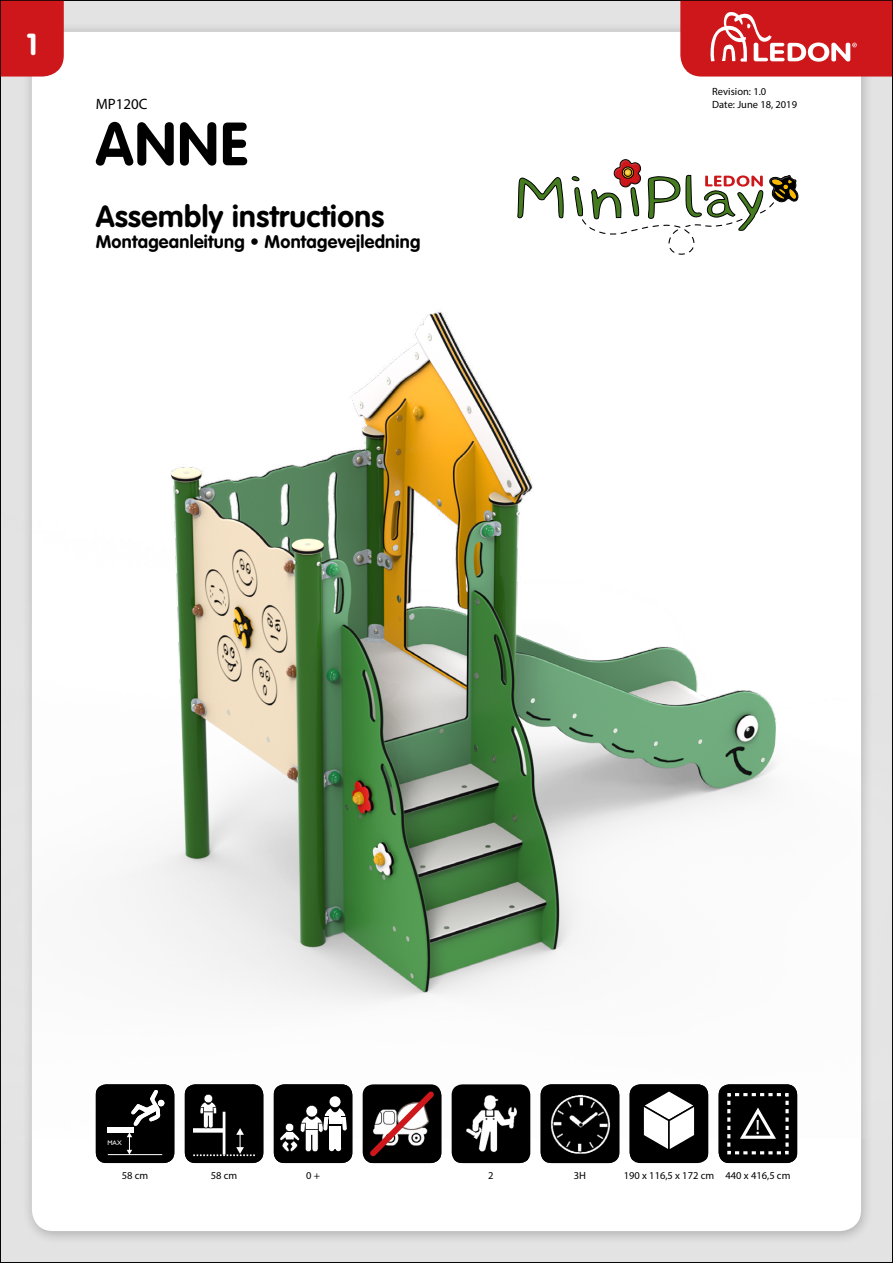
<style>
.page{position:relative;width:893px;height:1263px;background:#e3e3e3}
.page>*{position:absolute;margin:0;border:0;box-sizing:border-box;transform-origin:0 0}
.t1{font:700 60px "VAG Rounded Std";color:#000}
.t2{font:700 30px "VAG Rounded Std";letter-spacing:.015em;color:#000}
.t3{font:700 30px "VAG Rounded Std";color:#fff}
.t4{font:20.85px "Myriad Pro";color:#fff}
.t5{font:700 18px "VAG Rounded Std";letter-spacing:.015em;color:#000}
.t6{font:15px "Myriad Pro";color:#000}
.t7{font:10.5px/12.6px "Myriad Pro";color:#000}
.t8{font:6.6px "Gill Sans Std";color:#fff}
</style>
<div class="page">
<div style="left:21px;top:22px;width:852px;height:1222px;background:#000;opacity:.25"></div>
<div style="left:34px;top:34px;width:825px;height:1195px;background:#fff;border-radius:19px"></div>
<img style="left:21px;top:274px;width:852px;height:864px">
<div style="left:3px;top:3px;width:61px;height:74px;background:#cd171a"></div>
<svg style="left:680px;top:3px;width:210px;height:74px"></svg>
<svg style="left:96px;top:1084px;width:78px;height:79px"></svg>
<hr style="left:108px;top:1154px;width:54px;height:1px;background:#fff">
<svg style="left:185px;top:1084px;width:78px;height:79px"></svg>
<svg style="left:274px;top:1084px;width:78px;height:79px"></svg>
<div style="left:363px;top:1084px;width:78px;height:79px;background:#000;border-radius:11px"></div>
<div style="left:452px;top:1084px;width:78px;height:79px;background:#000;border-radius:11px"></div>
<img style="left:454px;top:1095px;width:74px;height:68px">
<img style="left:541px;top:1084px;width:78px;height:79px">
<div style="left:630px;top:1084px;width:78px;height:79px;background:#000;border-radius:11px"></div>
<svg style="left:630px;top:1084px;width:78px;height:76px"></svg>
<svg style="left:719px;top:1084px;width:78px;height:79px"></svg>
<svg style="left:365px;top:1086px;width:74px;height:76px"></svg>
<svg style="left:518px;top:177px;width:46px;height:41px"></svg>
<svg style="left:571px;top:159px;width:228px;height:96px"></svg>
<img style="left:620px;top:164px;width:15px;height:16px">
<h2 class="t3" style="left:26px;top:27px;width:13px">1</h2>
<h3 class="t6" style="left:96px;top:95px;width:53px">MP120C</h3>
<h1 class="t1" style="left:96px;top:109px;width:154px">ANNE</h1>
<h2 class="t2" style="left:96px;top:199px;width:290px">Assembly instructions</h2>
<h3 class="t5" style="left:96px;top:232px;width:326px">Montageanleitung • Montagevejledning</h3>
<p class="t7" style="left:712px;top:85px;width:86px">Revision: 1.0<br>Date: June 18, 2019</p>
<p class="t8" style="left:107px;top:1139px;width:16px">MAX</p>
<h3 class="t4" style="left:756px;top:1114px;width:6px">!</h3>
<p class="t7" style="left:122px;top:1169px;width:28px">58 cm</p>
<p class="t7" style="left:211px;top:1169px;width:28px">58 cm</p>
<p class="t7" style="left:306px;top:1169px;width:15px">0 +</p>
<p class="t7" style="left:488px;top:1169px;width:7px">2</p>
<p class="t7" style="left:574px;top:1169px;width:14px">3H</p>
<p class="t7" style="left:624px;top:1169px;width:92px">190 x 116,5 x 172 cm</p>
<p class="t7" style="left:725px;top:1169px;width:66px">440 x 416,5 cm</p>
</div>
